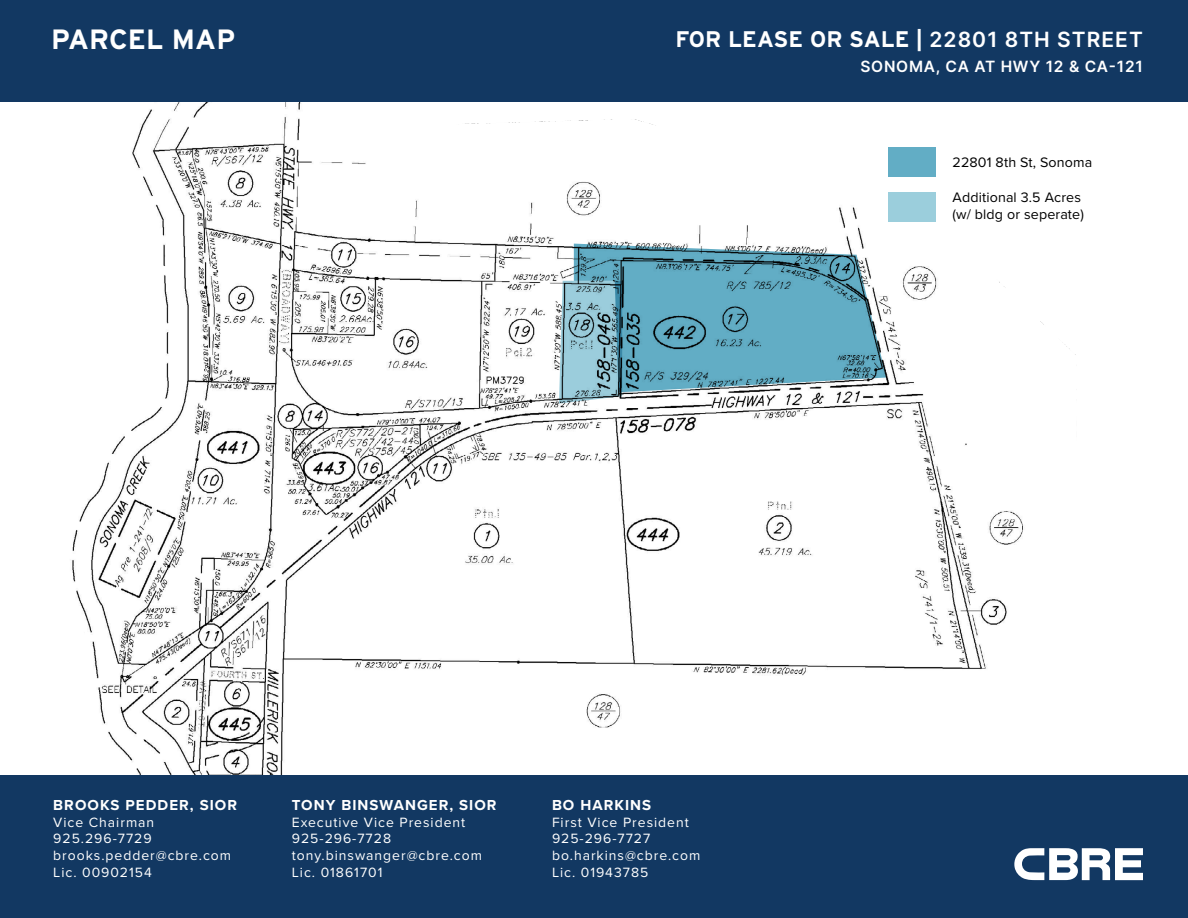
<style>
.page{position:relative;width:1188px;height:918px;background:#fff}
.page>*{position:absolute;margin:0;border:0;box-sizing:border-box;transform-origin:0 0}
.t1{font:700 27.9px "Interstate";letter-spacing:.005em;color:#fff}
.t2{font:700 22.5px "Interstate";letter-spacing:.005em;color:#fff}
.t3{font:600 15.45px "Inter";letter-spacing:.05em;color:#fff}
.t4{font:700 15px "Proxima Nova";letter-spacing:.07em;color:#fff}
.t5{font:14.25px/17.1px "Proxima Nova";letter-spacing:.01em;color:#000}
.t6{font:13.95px/16.8px "Proxima Nova";letter-spacing:.07em;color:#fff}
.s1{font-family:"Inter";font-weight:600;font-size:21px}
</style>
<div class="page">
<img style="left:38px;top:102px;width:1038px;height:674px">
<div style="left:432px;top:39px;width:488px;height:136px;background:#fff"></div>
<div style="left:968px;top:104px;width:108px;height:406px;background:#fff"></div>
<svg style="left:559px;top:281px;width:63px;height:123px;background:#95b6c1"></svg>
<svg style="left:574px;top:244px;width:312px;height:148px;background:#6ba5b7"></svg>
<div style="left:0;top:776px;width:1188px;height:142px;background:#123862"></div>
<div style="left:0;top:0;width:1188px;height:102px;background:#123862"></div>
<svg style="left:1014px;top:848px;width:129px;height:32px"></svg>
<div style="left:888px;top:147px;width:48px;height:30px;background:#62adc5"></div>
<div style="left:888px;top:192px;width:48px;height:30px;background:#9bcedc"></div>
<h1 class="t1" style="left:51px;top:24px;width:186px">PARCEL MAP</h1>
<h2 class="t2" style="left:676px;top:27px;width:469px">FOR LEASE OR SALE | <span class="s1">22801 8TH STREET</span></h2>
<p class="t3" style="left:860px;top:55px;width:284px">SONOMA, CA AT HWY 12 &amp; CA-121</p>
<p class="t5" style="left:952px;top:153px;width:141px">22801 8th St, Sonoma</p>
<p class="t5" style="left:952px;top:188px;width:133px">Additional 3.5 Acres (w/ bldg or seperate)</p>
<p class="t4" style="left:53px;top:794px;width:185px">BROOKS PEDDER, SIOR</p>
<p class="t6" style="left:53px;top:813px;width:179px">Vice Chairman<br>925.296-7729 brooks.pedder@cbre.com<br>Lic. 00902154</p>
<p class="t4" style="left:292px;top:794px;width:206px">TONY BINSWANGER, SIOR</p>
<p class="t6" style="left:292px;top:813px;width:192px">Executive Vice President<br>925-296-7728 tony.binswanger@cbre.com<br>Lic. 01861701</p>
<p class="t4" style="left:552px;top:794px;width:101px">BO HARKINS</p>
<p class="t6" style="left:552px;top:813px;width:150px">First Vice President<br>925-296-7727 bo.harkins@cbre.com<br>Lic. 01943785</p>
</div>
